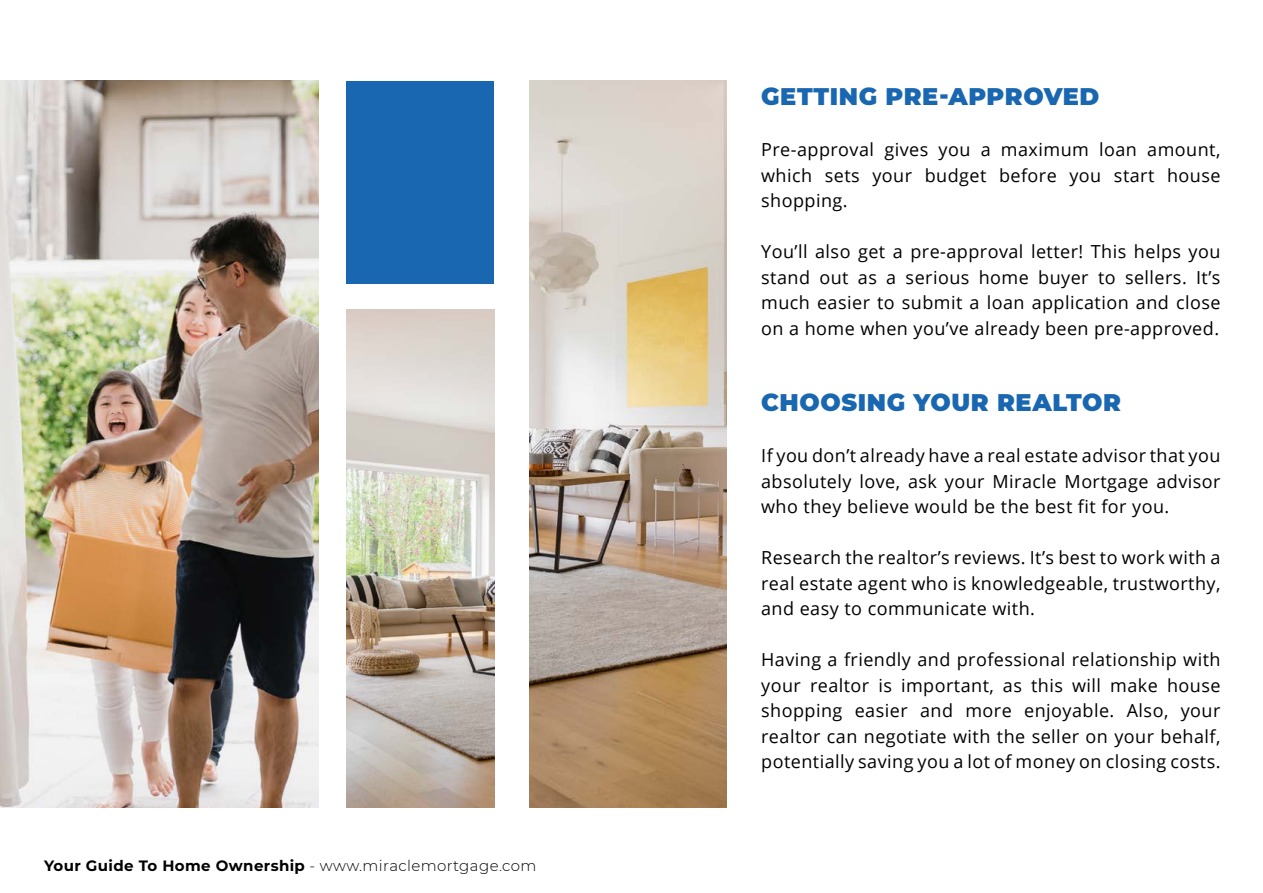
<style>
.page{position:relative;width:1263px;height:893px;background:#fff}
.page>*{position:absolute;margin:0;border:0;box-sizing:border-box;transform-origin:0 0}
.t1{font:900 24px "Montserrat";letter-spacing:.025em;color:#1966b1}
.t2{font:18px/25.5px "Open Sans";letter-spacing:.025em;color:#000;text-align:justify}
.t3{font:700 15px "Montserrat";letter-spacing:.025em;color:#000}
.s1{font-weight:300}
</style>
<div class="page">
<img style="left:529px;top:81px;width:197px;height:727px">
<div style="left:347px;top:81px;width:147px;height:203px;background:#1966b1"></div>
<img style="left:347px;top:310px;width:147px;height:498px">
<img style="left:0;top:81px;width:319px;height:727px">
<p class="t3" style="left:44px;top:859px;width:494px">Your Guide To Home Ownership <span class="s1">- www.miraclemortgage.com</span></p>
<h1 class="t1" style="left:761px;top:79px;width:340px">GETTING PRE-APPROVED</h1>
<p class="t2" style="left:761px;top:139px;width:461px">Pre-approval gives you a maximum loan amount, which sets your budget before you start house shopping.</p>
<p class="t2" style="left:761px;top:241px;width:461px">You’ll also get a pre-approval letter! This helps you stand out as a serious home buyer to sellers. It’s much easier to submit a loan application and close on a home when you’ve already been pre-approved.</p>
<h1 class="t1" style="left:761px;top:385px;width:361px">CHOOSING YOUR REALTOR</h1>
<p class="t2" style="left:761px;top:445px;width:461px">If you don’t already have a real estate advisor that you absolutely love, ask your Miracle Mortgage advisor who they believe would be the best fit for you.</p>
<p class="t2" style="left:761px;top:547px;width:461px">Research the realtor’s reviews. It’s best to work with a real estate agent who is knowledgeable, trustworthy, and easy to communicate with.</p>
<p class="t2" style="left:761px;top:649px;width:461px">Having a friendly and professional relationship with your realtor is important, as this will make house shopping easier and more enjoyable. Also, your realtor can negotiate with the seller on your behalf, potentially saving you a lot of money on closing costs.</p>
</div>
